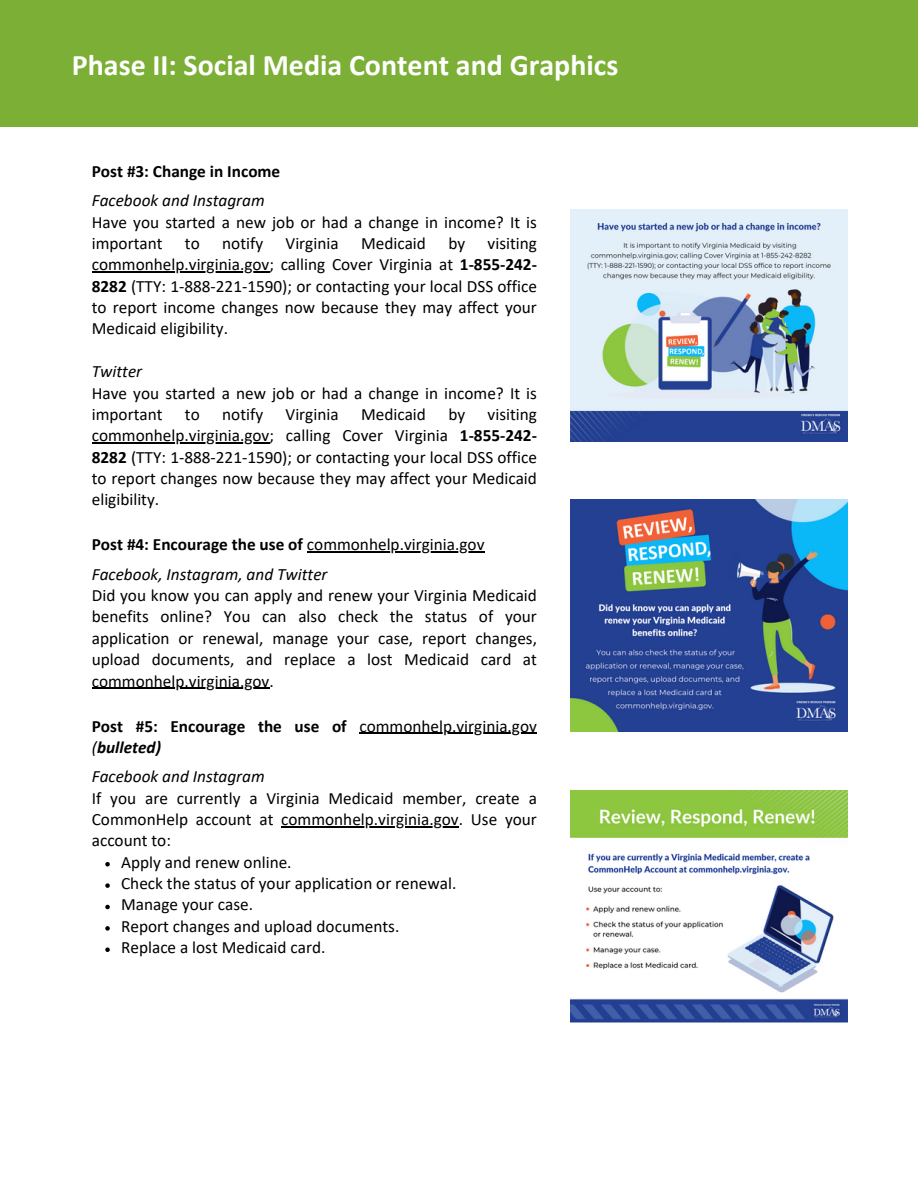
<style>
.page{position:relative;width:918px;height:1188px;background:#fff}
.page>*{position:absolute;margin:0;border:0;box-sizing:border-box;transform-origin:0 0}
.t1{font:700 30px "Calibri";color:#fff}
.t2{font:17.25px/21.3px "Calibri";color:#000;text-align:justify}
.t3{font:700 17.25px/21.3px "Calibri";color:#000}
.t4{font:italic 17.25px "Calibri";color:#000}
.s1{font-weight:700}
.s2{font-weight:400}
.s3{font-weight:400;font-style:italic}
.s4{font-style:italic}
</style>
<div class="page">
<img style="left:571px;top:500px;width:276px;height:232px">
<img style="left:571px;top:790px;width:276px;height:232px">
<img style="left:571px;top:209px;width:276px;height:232px">
<svg style="left:105px;top:862px;width:5px;height:5px"></svg>
<svg style="left:105px;top:883px;width:5px;height:5px"></svg>
<svg style="left:105px;top:905px;width:5px;height:4px"></svg>
<svg style="left:105px;top:926px;width:5px;height:5px"></svg>
<svg style="left:105px;top:948px;width:5px;height:4px"></svg>
<hr style="left:92px;top:271px;width:177px;height:2px;background:#000">
<hr style="left:92px;top:442px;width:177px;height:2px;background:#000">
<hr style="left:307px;top:552px;width:178px;height:1px;background:#000">
<hr style="left:92px;top:688px;width:177px;height:1px;background:#000">
<hr style="left:359px;top:733px;width:178px;height:1px;background:#000">
<hr style="left:281px;top:826px;width:178px;height:1px;background:#000">
<div style="left:0;top:0;width:918px;height:127px;background:#7baf35"></div>
<p class="t1" style="left:72px;top:53px;width:548px">Phase II: Social Media Content and Graphics</p>
<p class="t3" style="left:92px;top:162px;width:190px">Post #3: Change in Income</p>
<p class="t4" style="left:92px;top:193px;width:174px">Facebook and Instagram</p>
<p class="t2" style="left:92px;top:213px;width:447px">Have you started a new job or had a change in income? It is important</p>
<p class="t2" style="left:185px;top:234px;width:16px">to</p>
<p class="t2" style="left:222px;top:234px;width:42px">notify</p>
<p class="t2" style="left:286px;top:234px;width:55px">Virginia</p>
<p class="t2" style="left:361px;top:234px;width:66px">Medicaid</p>
<p class="t2" style="left:448px;top:234px;width:18px">by</p>
<p class="t2" style="left:92px;top:234px;width:447px;text-indent:396px">visiting commonhelp.virginia.gov; calling Cover Virginia at <span class="s1">1-855-242- 8282</span> (TTY: 1-888-221-1590); or contacting your local DSS office to report income changes now because they may affect your Medicaid eligibility.</p>
<p class="t4" style="left:92px;top:364px;width:52px">Twitter</p>
<p class="t2" style="left:92px;top:384px;width:447px">Have you started a new job or had a change in income? It is important</p>
<p class="t2" style="left:185px;top:405px;width:16px">to</p>
<p class="t2" style="left:222px;top:405px;width:42px">notify</p>
<p class="t2" style="left:286px;top:405px;width:55px">Virginia</p>
<p class="t2" style="left:361px;top:405px;width:66px">Medicaid</p>
<p class="t2" style="left:448px;top:405px;width:18px">by</p>
<p class="t2" style="left:92px;top:405px;width:447px;text-indent:396px">visiting commonhelp.virginia.gov; calling Cover Virginia <span class="s1">1-855-242- 8282</span> (TTY: 1-888-221-1590); or contacting your local DSS office to report changes now because they may affect your Medicaid eligibility.</p>
<p class="t3" style="left:92px;top:535px;width:394px">Post #4: Encourage the use of <span class="s2">commonhelp.virginia.gov</span></p>
<p class="t4" style="left:92px;top:567px;width:237px">Facebook, Instagram, and Twitter</p>
<p class="t2" style="left:92px;top:586px;width:447px">Did you know you can apply and renew your Virginia Medicaid benefits online? You can also check the status of your application or renewal, manage your case, report changes, upload documents, and replace a lost Medicaid card at commonhelp.virginia.gov.</p>
<p class="t3" style="left:92px;top:717px;width:447px">Post #5: Encourage the use of <span class="s2">commonhelp.virginia.gov </span><span class="s3">(</span><span class="s4">bulleted)</span></p>
<p class="t4" style="left:92px;top:769px;width:174px">Facebook and Instagram</p>
<p class="t2" style="left:92px;top:789px;width:447px">If you are currently a Virginia Medicaid member, create a CommonHelp account at commonhelp.virginia.gov. Use your account to:</p>
<p class="t2" style="left:121px;top:853px;width:172px">Apply and renew online.</p>
<p class="t2" style="left:121px;top:874px;width:337px">Check the status of your application or renewal.</p>
<p class="t2" style="left:121px;top:895px;width:134px">Manage your case.</p>
<p class="t2" style="left:121px;top:917px;width:280px">Report changes and upload documents.</p>
<p class="t2" style="left:121px;top:938px;width:206px">Replace a lost Medicaid card.</p>
</div>
